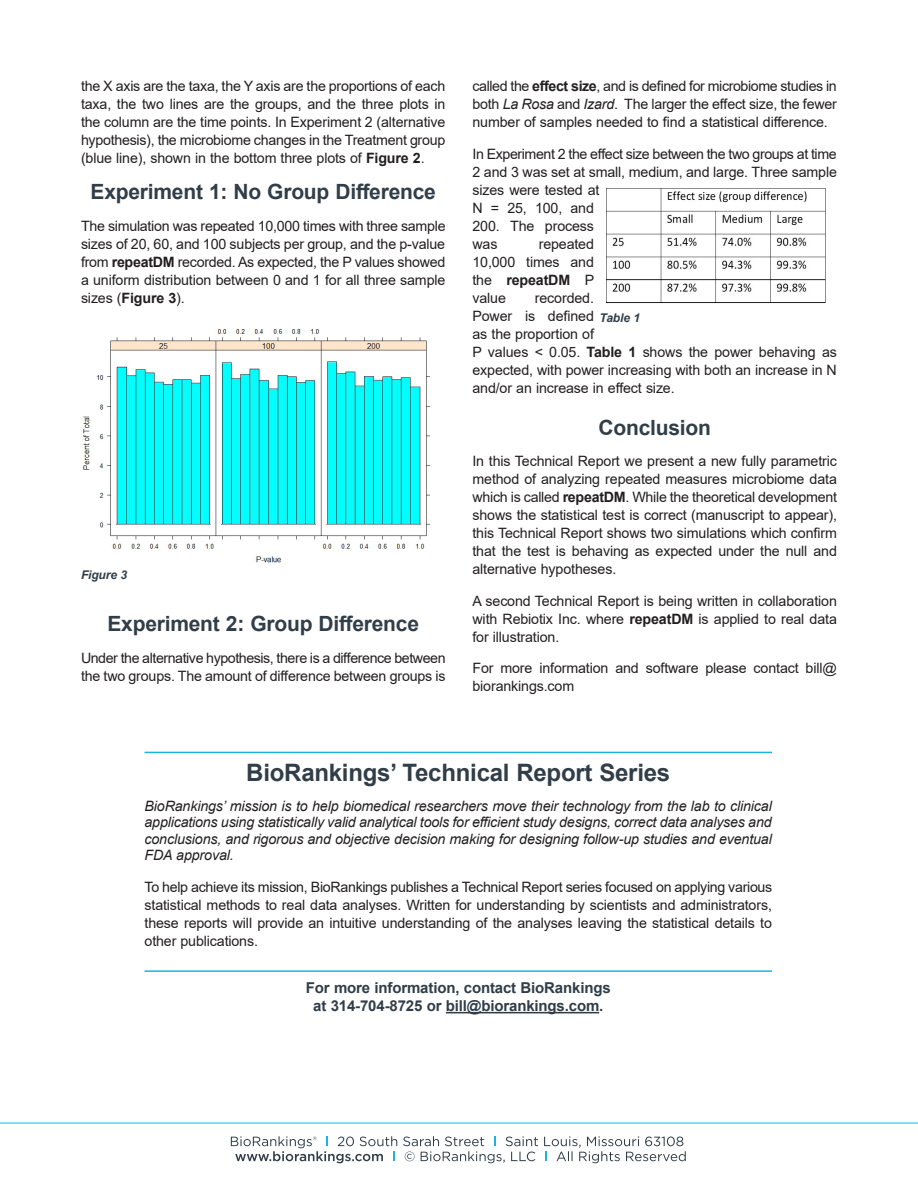
<style>
.page{position:relative;width:918px;height:1188px;background:#fff}
.page>*{position:absolute;margin:0;border:0;box-sizing:border-box;transform-origin:0 0}
.BODY_COPY{font:700 24px "Arial";letter-spacing:-.01em;color:#313e48}
.BODY_COPY-2{font:700 21px "Arial";letter-spacing:-.01em;color:#313e48}
.BODY_COPY-3{font:700 15px/18px "Arial";letter-spacing:-.01em;color:#313e48;text-align:center}
.BODY_COPY-4{font:14.25px/18px "Arial";letter-spacing:-.01em;color:#231f20;text-align:justify}
.BODY_COPY-5{font:italic 14.25px/16.5px "Arial";letter-spacing:-.01em;color:#231f20;text-align:justify}
.BODY_COPY-6{font:14.25px/18px "Arial";letter-spacing:-.03em;color:#231f20}
.BODY_COPY-7{font:italic 700 12px "Arial";letter-spacing:-.01em;color:#313e48}
.s1{font-weight:700}
.s2{font-style:italic}
</style>
<div class="page">
<svg style="left:231px;top:1136px;width:455px;height:27px"></svg>
<hr style="left:0;top:1123px;width:918px;height:1px;background:#1ab3e4">
<img style="left:607px;top:188px;width:219px;height:116px">
<hr style="left:145px;top:752px;width:627px;height:1px;background:#1ab3e4">
<hr style="left:145px;top:970px;width:627px;height:2px;background:#1ab3e4">
<hr style="left:446px;top:1012px;width:153px;height:1px;background:#313e48">
<img style="left:82px;top:329px;width:348px;height:234px">
<p class="BODY_COPY-4" style="left:81px;top:77px;width:366px">the X axis are the taxa, the Y axis are the proportions of each taxa, the two lines are the groups, and the three plots in the column are the time points. In Experiment 2 (alternative hypothesis), the microbiome changes in the Treatment group (blue line), shown in the bottom three plots of <span class="s1">Figure 2</span>.</p>
<p class="BODY_COPY-2" style="left:91px;top:177px;width:347px">Experiment 1: No Group Difference</p>
<p class="BODY_COPY-4" style="left:81px;top:217px;width:366px">The simulation was repeated 10,000 times with three sample sizes of 20, 60, and 100 subjects per group, and the p-value from <span class="s1">repeatDM</span> recorded. As expected, the P values showed a uniform distribution between 0 and 1 for all three sample sizes (<span class="s1">Figure 3</span>).</p>
<p class="BODY_COPY-7" style="left:81px;top:567px;width:48px">Figure 3</p>
<p class="BODY_COPY-2" style="left:107px;top:609px;width:313px">Experiment 2: Group Difference</p>
<p class="BODY_COPY-6" style="left:81px;top:649px;width:366px">Under the alternative hypothesis, there is a difference between the two groups. The amount of difference between groups is</p>
<p class="BODY_COPY-4" style="left:472px;top:77px;width:366px">called the <span class="s1">effect size</span>, and is defined for microbiome studies in both <span class="s2">La Rosa</span> and <span class="s2">Izard</span>. The larger the effect size, the fewer number of samples needed to find a statistical difference.</p>
<p class="BODY_COPY-4" style="left:472px;top:145px;width:366px;text-align:left">In Experiment 2 the effect size between the two groups at time<br>2 and 3 was set at small, medium, and large. Three sample sizes were tested at<br>N = 25, 100, and<br>200. The process<br>was</p>
<p class="BODY_COPY-4" style="left:472px;top:235px;width:123px;text-indent:66px">repeated 10,000 times and the <span class="s1">repeatDM</span> P value</p>
<p class="BODY_COPY-4" style="left:472px;top:289px;width:366px;text-align:left;text-indent:62px">recorded.<br>Power is defined<br>as the proportion of<br>P values &lt; 0.05. <span class="s1">Table 1</span> shows the power behaving as expected, with power increasing with both an increase in N and/or an increase in effect size.</p>
<p class="BODY_COPY-2" style="left:599px;top:413px;width:114px">Conclusion</p>
<p class="BODY_COPY-4" style="left:472px;top:452px;width:366px">In this Technical Report we present a new fully parametric method of analyzing repeated measures microbiome data which is called <span class="s1">repeatDM</span>. While the theoretical development shows the statistical test is correct (manuscript to appear), this Technical Report shows two simulations which confirm that the test is behaving as expected under the null and alternative hypotheses.</p>
<p class="BODY_COPY-4" style="left:472px;top:592px;width:366px">A second Technical Report is being written in collaboration with Rebiotix Inc. where <span class="s1">repeatDM</span> is applied to real data for illustration.</p>
<p class="BODY_COPY-4" style="left:472px;top:659px;width:366px">For more information and software please contact bill@ biorankings.com</p>
<p class="BODY_COPY-7" style="left:600px;top:310px;width:42px">Table 1</p>
<p class="BODY_COPY" style="left:246px;top:756px;width:425px">BioRankings’ Technical Report Series</p>
<p class="BODY_COPY-5" style="left:145px;top:798px;width:629px">BioRankings’ mission is to help biomedical researchers move their technology from the lab to clinical applications using statistically valid analytical tools for efficient study designs, correct data analyses and conclusions, and rigorous and objective decision making for designing follow-up studies and eventual FDA approval.</p>
<p class="BODY_COPY-4" style="left:145px;top:878px;width:629px">To help achieve its mission, BioRankings publishes a Technical Report series focused on applying various statistical methods to real data analyses. Written for understanding by scientists and administrators, these reports will provide an intuitive understanding of the analyses leaving the statistical details to other publications.</p>
<p class="BODY_COPY-3" style="left:306px;top:979px;width:306px">For more information, contact BioRankings at 314-704-8725 or bill@biorankings.com.</p>
</div>
